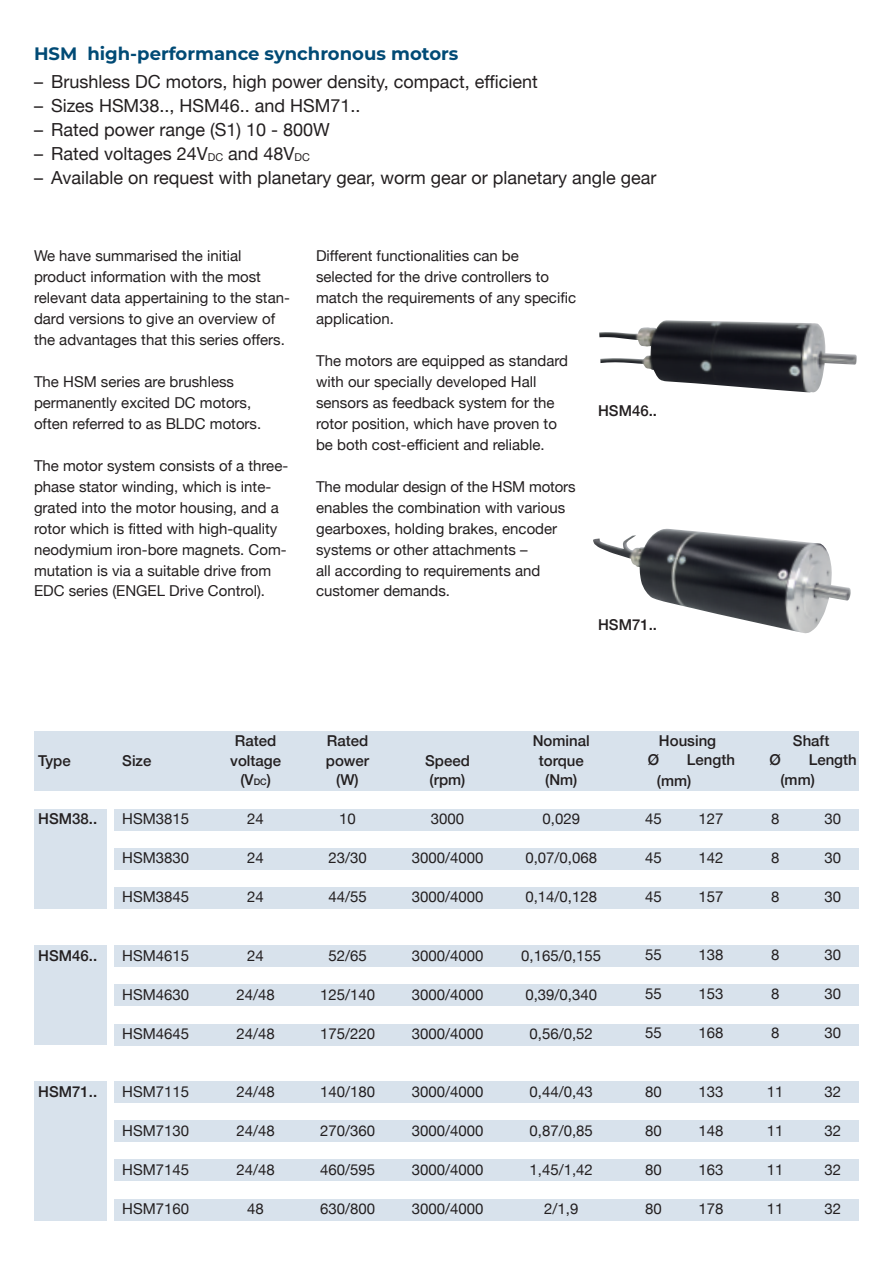
<style>
.page{position:relative;width:893px;height:1263px;background:#fff}
.page>*{position:absolute;margin:0;border:0;box-sizing:border-box;transform-origin:0 0}
.t1{font:18px "Helvetica Neue";color:#231f20}
.t2{font:700 18px "Montserrat";color:#004a75}
.t3{font:15px/21px "Helvetica Neue";color:#231f20}
.t4{font:500 15px/19.5px "Helvetica Neue";color:#231f20;text-align:center}
.s1{font-size:10.8px}
.s2{font-size:9px}
</style>
<div class="page">
<div style="left:34px;top:731px;width:825px;height:60px;background:#d8e2ec"></div>
<div style="left:34px;top:809px;width:72px;height:99px;background:#d8e2ec"></div>
<div style="left:115px;top:809px;width:744px;height:21px;background:#d8e2ec"></div>
<div style="left:115px;top:848px;width:744px;height:21px;background:#d8e2ec"></div>
<div style="left:115px;top:887px;width:744px;height:21px;background:#d8e2ec"></div>
<div style="left:34px;top:946px;width:72px;height:99px;background:#d8e2ec"></div>
<div style="left:115px;top:946px;width:744px;height:21px;background:#d8e2ec"></div>
<div style="left:115px;top:985px;width:744px;height:21px;background:#d8e2ec"></div>
<div style="left:115px;top:1024px;width:744px;height:21px;background:#d8e2ec"></div>
<div style="left:34px;top:1081px;width:72px;height:139px;background:#d8e2ec"></div>
<div style="left:115px;top:1081px;width:744px;height:21px;background:#d8e2ec"></div>
<div style="left:115px;top:1120px;width:744px;height:21px;background:#d8e2ec"></div>
<div style="left:115px;top:1160px;width:744px;height:21px;background:#d8e2ec"></div>
<div style="left:115px;top:1199px;width:744px;height:21px;background:#d8e2ec"></div>
<img style="left:599px;top:320px;width:258px;height:72px">
<img style="left:593px;top:529px;width:258px;height:104px">
<p class="t2" style="left:34px;top:41px;width:426px">HSM high-performance synchronous motors</p>
<p class="t1" style="left:34px;top:71px;width:505px">– Brushless DC motors, high power density, compact, efficient</p>
<p class="t1" style="left:34px;top:95px;width:328px">– Sizes HSM38.., HSM46.. and HSM71..</p>
<p class="t1" style="left:34px;top:119px;width:297px">– Rated power range (S1) 10 - 800W</p>
<p class="t1" style="left:34px;top:143px;width:277px">– Rated voltages 24V<span class="s1">DC</span> and 48V<span class="s1">DC</span></p>
<p class="t1" style="left:34px;top:167px;width:624px">– Available on request with planetary gear, worm gear or planetary angle gear</p>
<p class="t3" style="left:34px;top:245px;width:257px">We have summarised the initial product information with the most relevant data appertaining to the stan&shy;dard versions to give an overview of the advantages that this series offers.</p>
<p class="t3" style="left:34px;top:371px;width:229px">The HSM series are brushless permanently excited DC motors, often referred to as BLDC motors.</p>
<p class="t3" style="left:34px;top:455px;width:256px">The motor system consists of a three&shy;phase stator winding, which is inte&shy;grated into the motor housing, and a rotor which is fitted with high-quality neodymium iron-bore magnets. Com&shy;mutation is via a suitable drive from EDC series (ENGEL Drive Control).</p>
<p class="t3" style="left:316px;top:245px;width:262px">Different functionalities can be selected for the drive controllers to match the requirements of any specific application.</p>
<p class="t3" style="left:316px;top:350px;width:254px">The motors are equipped as standard with our specially developed Hall sensors as feedback system for the rotor position, which have proven to be both cost-efficient and reliable.</p>
<p class="t3" style="left:316px;top:476px;width:261px">The modular design of the HSM motors enables the combination with various gearboxes, holding brakes, encoder systems or other attachments –<br>all according to requirements and customer demands.</p>
<p class="t4" style="left:598px;top:400px;width:60px">HSM46..</p>
<p class="t4" style="left:598px;top:614px;width:60px">HSM71..</p>
<p class="t4" style="left:38px;top:750px;width:34px">Type</p>
<p class="t4" style="left:38px;top:809px;width:60px">HSM38..</p>
<p class="t4" style="left:122px;top:750px;width:31px">Size</p>
<p class="t3" style="left:122px;top:808px;width:68px">HSM3815</p>
<p class="t3" style="left:122px;top:847px;width:68px">HSM3830</p>
<p class="t3" style="left:122px;top:886px;width:68px">HSM3845</p>
<p class="t4" style="left:230px;top:731px;width:52px">Rated voltage (V<span class="s2">DC</span>)</p>
<p class="t3" style="left:247px;top:808px;width:18px">24</p>
<p class="t3" style="left:247px;top:847px;width:18px">24</p>
<p class="t3" style="left:247px;top:886px;width:18px">24</p>
<p class="t4" style="left:326px;top:731px;width:45px">Rated power (W)</p>
<p class="t3" style="left:339px;top:808px;width:18px">10</p>
<p class="t3" style="left:328px;top:847px;width:40px">23/30</p>
<p class="t3" style="left:328px;top:886px;width:40px">44/55</p>
<p class="t4" style="left:425px;top:750px;width:46px;text-align:left">Speed (rpm)</p>
<p class="t3" style="left:431px;top:808px;width:35px">3000</p>
<p class="t3" style="left:412px;top:847px;width:73px">3000/4000</p>
<p class="t3" style="left:412px;top:886px;width:73px">3000/4000</p>
<p class="t4" style="left:533px;top:731px;width:58px">Nominal torque (Nm)</p>
<p class="t3" style="left:542px;top:808px;width:39px">0,029</p>
<p class="t3" style="left:525px;top:847px;width:73px">0,07/0,068</p>
<p class="t3" style="left:525px;top:886px;width:73px">0,14/0,128</p>
<p class="t4" style="left:659px;top:731px;width:59px">Housing</p>
<p class="t4" style="left:657px;top:770px;width:36px">(mm)</p>
<p class="t4" style="left:648px;top:750px;width:13px">Ø</p>
<p class="t4" style="left:687px;top:750px;width:50px">Length</p>
<p class="t3" style="left:645px;top:808px;width:18px">45</p>
<p class="t3" style="left:645px;top:847px;width:18px">45</p>
<p class="t3" style="left:645px;top:886px;width:18px">45</p>
<p class="t3" style="left:698px;top:808px;width:27px">127</p>
<p class="t3" style="left:698px;top:847px;width:27px">142</p>
<p class="t3" style="left:698px;top:886px;width:27px">157</p>
<p class="t4" style="left:769px;top:750px;width:13px">Ø</p>
<p class="t4" style="left:793px;top:731px;width:38px">Shaft</p>
<p class="t4" style="left:809px;top:750px;width:50px">Length</p>
<p class="t4" style="left:780px;top:769px;width:36px">(mm)</p>
<p class="t3" style="left:771px;top:808px;width:10px">8</p>
<p class="t3" style="left:771px;top:847px;width:10px">8</p>
<p class="t3" style="left:771px;top:886px;width:10px">8</p>
<p class="t3" style="left:824px;top:808px;width:18px">30</p>
<p class="t3" style="left:824px;top:847px;width:18px">30</p>
<p class="t3" style="left:824px;top:886px;width:18px">30</p>
<p class="t4" style="left:38px;top:945px;width:60px">HSM46..</p>
<p class="t3" style="left:122px;top:944px;width:68px">HSM4615</p>
<p class="t3" style="left:122px;top:983px;width:68px">HSM4630</p>
<p class="t3" style="left:122px;top:1022px;width:68px">HSM4645</p>
<p class="t3" style="left:247px;top:944px;width:18px">24</p>
<p class="t3" style="left:236px;top:983px;width:40px">24/48</p>
<p class="t3" style="left:236px;top:1022px;width:40px">24/48</p>
<p class="t3" style="left:328px;top:944px;width:40px">52/65</p>
<p class="t3" style="left:320px;top:983px;width:57px">125/140</p>
<p class="t3" style="left:320px;top:1022px;width:57px">175/220</p>
<p class="t3" style="left:412px;top:944px;width:73px">3000/4000</p>
<p class="t3" style="left:412px;top:983px;width:73px">3000/4000</p>
<p class="t3" style="left:412px;top:1022px;width:73px">3000/4000</p>
<p class="t3" style="left:521px;top:944px;width:82px">0,165/0,155</p>
<p class="t3" style="left:525px;top:983px;width:73px">0,39/0,340</p>
<p class="t3" style="left:530px;top:1022px;width:65px">0,56/0,52</p>
<p class="t3" style="left:645px;top:944px;width:18px">55</p>
<p class="t3" style="left:645px;top:983px;width:18px">55</p>
<p class="t3" style="left:645px;top:1022px;width:18px">55</p>
<p class="t3" style="left:698px;top:944px;width:27px">138</p>
<p class="t3" style="left:698px;top:983px;width:27px">153</p>
<p class="t3" style="left:698px;top:1022px;width:27px">168</p>
<p class="t3" style="left:771px;top:944px;width:10px">8</p>
<p class="t3" style="left:771px;top:983px;width:10px">8</p>
<p class="t3" style="left:771px;top:1022px;width:10px">8</p>
<p class="t3" style="left:824px;top:944px;width:18px">30</p>
<p class="t3" style="left:824px;top:983px;width:18px">30</p>
<p class="t3" style="left:824px;top:1022px;width:18px">30</p>
<p class="t4" style="left:38px;top:1082px;width:60px">HSM71..</p>
<p class="t3" style="left:122px;top:1081px;width:68px">HSM7115</p>
<p class="t3" style="left:122px;top:1120px;width:68px">HSM7130</p>
<p class="t3" style="left:122px;top:1159px;width:68px">HSM7145</p>
<p class="t3" style="left:122px;top:1198px;width:68px">HSM7160</p>
<p class="t3" style="left:236px;top:1081px;width:40px">24/48</p>
<p class="t3" style="left:236px;top:1120px;width:40px">24/48</p>
<p class="t3" style="left:236px;top:1159px;width:40px">24/48</p>
<p class="t3" style="left:247px;top:1198px;width:18px">48</p>
<p class="t3" style="left:320px;top:1081px;width:57px">140/180</p>
<p class="t3" style="left:320px;top:1120px;width:57px">270/360</p>
<p class="t3" style="left:320px;top:1159px;width:57px">460/595</p>
<p class="t3" style="left:320px;top:1198px;width:57px">630/800</p>
<p class="t3" style="left:412px;top:1081px;width:73px">3000/4000</p>
<p class="t3" style="left:412px;top:1120px;width:73px">3000/4000</p>
<p class="t3" style="left:412px;top:1159px;width:73px">3000/4000</p>
<p class="t3" style="left:412px;top:1198px;width:73px">3000/4000</p>
<p class="t3" style="left:530px;top:1081px;width:65px">0,44/0,43</p>
<p class="t3" style="left:530px;top:1120px;width:65px">0,87/0,85</p>
<p class="t3" style="left:530px;top:1159px;width:65px">1,45/1,42</p>
<p class="t3" style="left:544px;top:1198px;width:36px">2/1,9</p>
<p class="t3" style="left:645px;top:1081px;width:18px">80</p>
<p class="t3" style="left:645px;top:1120px;width:18px">80</p>
<p class="t3" style="left:645px;top:1159px;width:18px">80</p>
<p class="t3" style="left:645px;top:1198px;width:18px">80</p>
<p class="t3" style="left:698px;top:1081px;width:27px">133</p>
<p class="t3" style="left:698px;top:1120px;width:27px">148</p>
<p class="t3" style="left:698px;top:1159px;width:27px">163</p>
<p class="t3" style="left:698px;top:1198px;width:27px">178</p>
<p class="t3" style="left:767px;top:1081px;width:18px">11</p>
<p class="t3" style="left:767px;top:1120px;width:18px">11</p>
<p class="t3" style="left:767px;top:1159px;width:18px">11</p>
<p class="t3" style="left:767px;top:1198px;width:18px">11</p>
<p class="t3" style="left:824px;top:1081px;width:18px">32</p>
<p class="t3" style="left:824px;top:1120px;width:18px">32</p>
<p class="t3" style="left:824px;top:1159px;width:18px">32</p>
<p class="t3" style="left:824px;top:1198px;width:18px">32</p>
</div>
